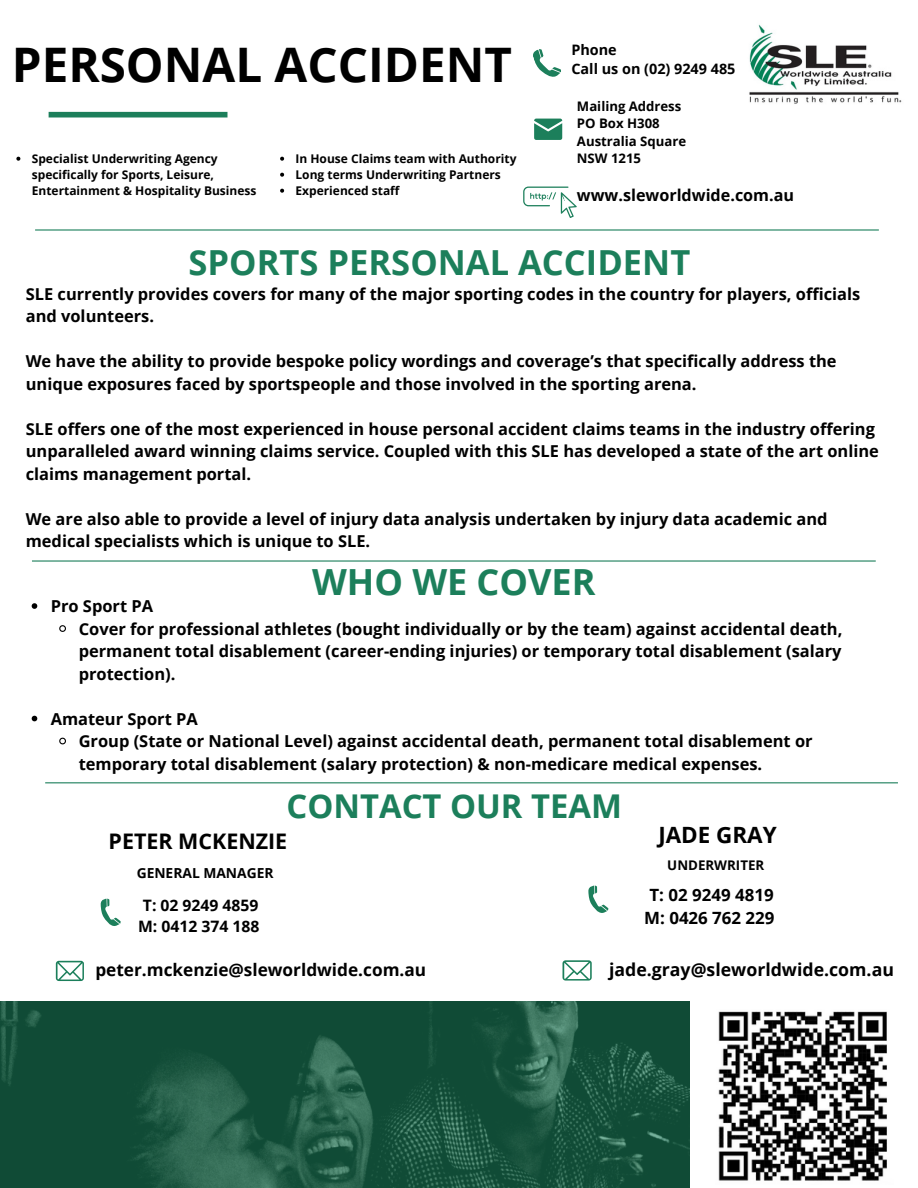
<style>
.page{position:relative;width:918px;height:1188px;background:#fff}
.page>*{position:absolute;margin:0;border:0;box-sizing:border-box;transform-origin:0 0}
.t1{font:700 47.55px "Open Sans";color:#000}
.t2{font:700 36px "Open Sans";color:#1c7f5b}
.t3{font:700 34.5px "Open Sans";color:#1c7f5b}
.t4{font:700 32.85px "Open Sans";color:#1c7f5b}
.t5{font:700 22.5px "Open Sans";color:#000}
.t6{font:700 21.45px "Open Sans";color:#000}
.t7{font:700 17.7px "Open Sans";color:#000}
.t8{font:700 17.25px "Open Sans";color:#000}
.t9{font:700 16.95px "Open Sans";color:#000}
.t10{font:700 16.5px/22.5px "Open Sans";color:#000}
.t11{font:700 16.2px "Open Sans";color:#000}
.t12{font:700 15.75px "Open Sans";color:#000}
.t13{font:700 14.4px "Open Sans";color:#000}
.t14{font:700 13.8px "Open Sans";color:#000}
.t15{font:700 13.35px "Open Sans";color:#000}
.t16{font:700 13.2px "Open Sans";color:#000}
.t17{font:700 12px/16px "Open Sans";color:#000}
</style>
<div class="page">
<div style="left:49px;top:112px;width:178px;height:5px;background:#1c7f5b"></div>
<hr style="left:32px;top:560px;width:844px;height:2px;background:#1c7f5b">
<svg style="left:534px;top:119px;width:28px;height:21px"></svg>
<svg style="left:101px;top:899px;width:20px;height:27px"></svg>
<svg style="left:56px;top:961px;width:28px;height:20px"></svg>
<hr style="left:35px;top:229px;width:844px;height:2px;background:#1c7f5b">
<svg style="left:533px;top:49px;width:28px;height:28px"></svg>
<svg style="left:32px;top:603px;width:5px;height:6px"></svg>
<svg style="left:59px;top:625px;width:7px;height:7px"></svg>
<svg style="left:32px;top:716px;width:5px;height:5px"></svg>
<svg style="left:59px;top:737px;width:7px;height:8px"></svg>
<hr style="left:45px;top:782px;width:853px;height:1px;background:#1c7f5b">
<svg style="left:588px;top:886px;width:21px;height:27px"></svg>
<svg style="left:563px;top:960px;width:29px;height:21px"></svg>
<img style="left:749px;top:24px;width:153px;height:80px">
<img style="left:0;top:1001px;width:690px;height:187px">
<img style="left:718px;top:1011px;width:169px;height:170px">
<svg style="left:523px;top:187px;width:54px;height:31px"></svg>
<svg style="left:16px;top:157px;width:4px;height:4px"></svg>
<svg style="left:280px;top:157px;width:4px;height:4px"></svg>
<svg style="left:280px;top:173px;width:4px;height:4px"></svg>
<svg style="left:280px;top:189px;width:4px;height:4px"></svg>
<p class="t1" style="left:12px;top:31px;width:502px">PERSONAL ACCIDENT</p>
<p class="t13" style="left:571px;top:40px;width:47px">Phone</p>
<p class="t13" style="left:571px;top:59px;width:174px">Call us on (02) 9249 4850</p>
<p class="t16" style="left:577px;top:96px;width:106px">Mailing Address</p>
<p class="t16" style="left:577px;top:114px;width:84px">PO Box H308</p>
<p class="t16" style="left:577px;top:132px;width:111px">Australia Square</p>
<p class="t17" style="left:296px;top:150px;width:223px">In House Claims team with Authority</p>
<p class="t17" style="left:296px;top:166px;width:207px">Long terms Underwriting Partners</p>
<p class="t17" style="left:296px;top:182px;width:106px">Experienced staff</p>
<p class="t17" style="left:32px;top:150px;width:187px">Specialist Underwriting Agency</p>
<p class="t16" style="left:577px;top:149px;width:66px">NSW 1215</p>
<p class="t17" style="left:32px;top:166px;width:226px">specifically for Sports, Leisure,<br>Entertainment &amp; Hospitality Business</p>
<p class="t11" style="left:577px;top:183px;width:219px">www.sleworldwide.com.au</p>
<p class="t3" style="left:189px;top:239px;width:503px">SPORTS PERSONAL ACCIDENT</p>
<p class="t10" style="left:26px;top:282px;width:836px">SLE currently provides covers for many of the major sporting codes in the country for players, officials and volunteers.</p>
<p class="t10" style="left:26px;top:350px;width:812px">We have the ability to provide bespoke policy wordings and coverage’s that specifically address the unique exposures faced by sportspeople and those involved in the sporting arena.</p>
<p class="t10" style="left:26px;top:417px;width:855px">SLE offers one of the most experienced in house personal accident claims teams in the industry offering unparalleled award winning claims service. Coupled with this SLE has developed a state of the art online claims management portal.</p>
<p class="t10" style="left:26px;top:507px;width:803px">We are also able to provide a level of injury data analysis undertaken by injury data academic and medical specialists which is unique to SLE.</p>
<p class="t2" style="left:312px;top:556px;width:285px">WHO WE COVER</p>
<p class="t10" style="left:51px;top:595px;width:104px">Pro Sport PA</p>
<p class="t10" style="left:79px;top:617px;width:765px;text-align:justify">Cover for professional athletes (bought individually or by the team) against accidental death, permanent total disablement (career-ending injuries) or temporary total disablement (salary protection).</p>
<p class="t10" style="left:51px;top:707px;width:149px">Amateur Sport PA</p>
<p class="t10" style="left:79px;top:730px;width:736px">Group (State or National Level) against accidental death, permanent total disablement or temporary total disablement (salary protection) &amp; non-medicare medical expenses.</p>
<p class="t4" style="left:286px;top:783px;width:337px">CONTACT OUR TEAM</p>
<p class="t6" style="left:109px;top:826px;width:180px">PETER MCKENZIE</p>
<p class="t14" style="left:137px;top:863px;width:138px">GENERAL MANAGER</p>
<p class="t12" style="left:143px;top:894px;width:117px">T: 02 9249 4859</p>
<p class="t12" style="left:138px;top:916px;width:123px">M: 0412 374 188</p>
<p class="t8" style="left:95px;top:958px;width:332px">peter.mckenzie@sleworldwide.com.au</p>
<p class="t5" style="left:658px;top:819px;width:120px">JADE GRAY</p>
<p class="t15" style="left:667px;top:855px;width:99px">UNDERWRITER</p>
<p class="t9" style="left:650px;top:883px;width:126px">T: 02 9249 4819</p>
<p class="t9" style="left:644px;top:906px;width:132px">M: 0426 762 229</p>
<p class="t7" style="left:609px;top:957px;width:286px">jade.gray@sleworldwide.com.au</p>
</div>
